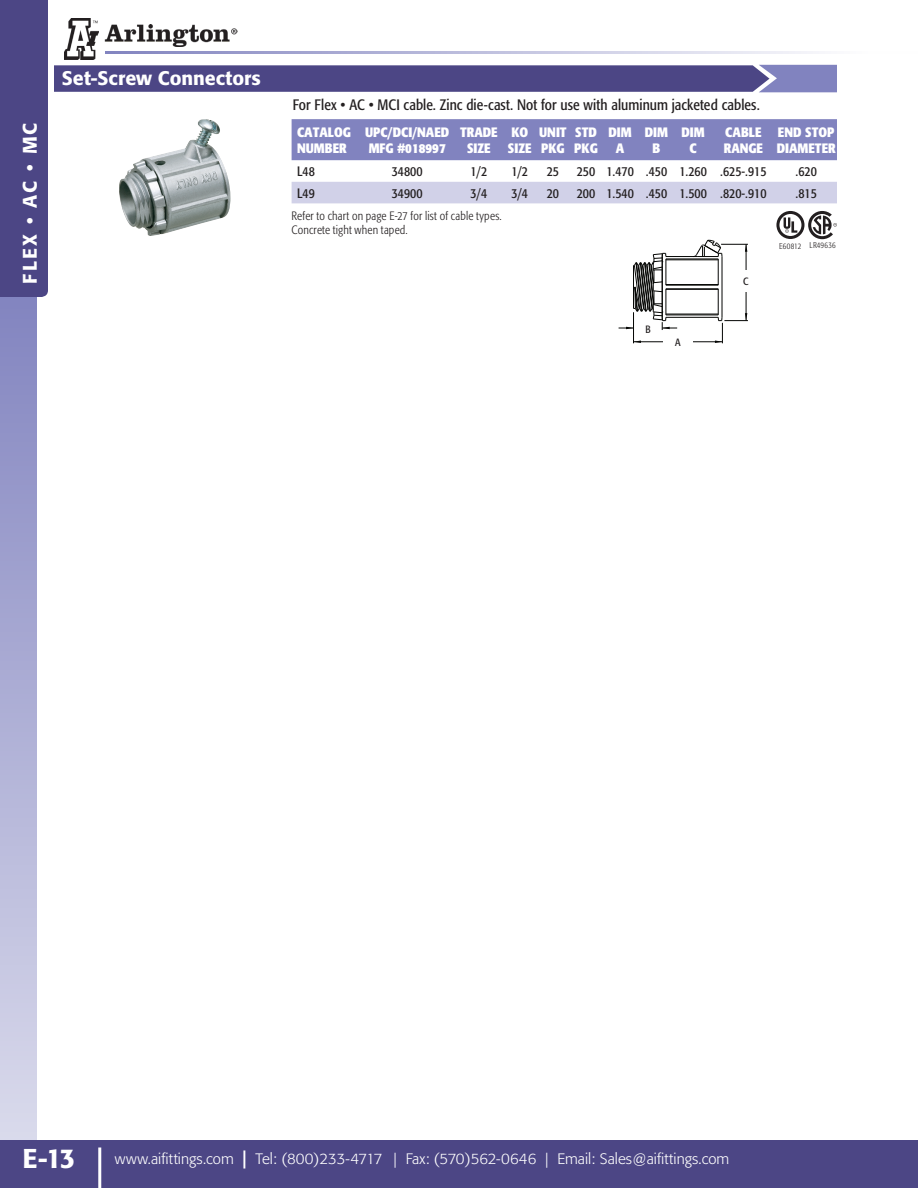
<style>
.page{position:relative;width:918px;height:1188px;background:#fff}
.page>*{position:absolute;margin:0;border:0;box-sizing:border-box;transform-origin:0 0}
.t1{font:500 27px "Formata";color:#fff}
.t2{font:500 19.5px "Formata";letter-spacing:.005em;color:#fff}
.t3{font:300 15px "Formata";color:#fff}
.t4{font:condensed 15px "Formata";letter-spacing:.005em;color:#231f20}
.t5{font:700 condensed 13.5px "Formata";color:#fff}
.t6{font:condensed 13.5px "Formata";color:#231f20}
.t7{font:300 condensed 12px "Formata";letter-spacing:.015em;color:#231f20}
.t8{font:condensed 10.5px "Formata";color:#231f20}
.t9{font:300 condensed 8.25px "Formata";letter-spacing:.025em;color:#231f20}
.s1{font-weight:500;font-size:18px}
</style>
<div class="page">
<hr style="left:105px;top:52px;width:813px;height:2px;background:#8183bf">
<div style="left:0;top:294px;width:37px;height:894px;background:linear-gradient(to bottom,#8284c0,#dedfee)"></div>
<div style="left:0;top:1140px;width:918px;height:48px;background:#4c4685"></div>
<hr style="left:98px;top:1148px;width:3px;height:40px;background:#fff">
<div style="left:0;top:0;width:48px;height:297px;background:#4c4685"></div>
<img style="left:65px;top:18px;width:34px;height:41px">
<img style="left:104px;top:24px;width:133px;height:22px">
<img style="left:119px;top:119px;width:83px;height:117px">
<svg style="left:619px;top:239px;width:129px;height:105px"></svg>
<div style="left:663px;top:334px;width:29px;height:16px;background:#fff"></div>
<div style="left:636px;top:322px;width:24px;height:14px;background:#fff"></div>
<div style="left:730px;top:270px;width:32px;height:22px;background:#fff"></div>
<svg style="left:54px;top:65px;width:783px;height:27px;background:#55508d"></svg>
<svg style="left:776px;top:211px;width:61px;height:28px"></svg>
<div style="left:292px;top:119px;width:545px;height:41px;background:#8183bf"></div>
<div style="left:292px;top:182px;width:545px;height:21px;background:#d1d1e8"></div>
<h2 class="t2" style="left:18px;top:284px;width:162px;rotate:-90deg">FLEX • AC • MC</h2>
<p class="t2" style="left:62px;top:67px;width:200px">Set-Screw Connectors</p>
<p class="t4" style="left:293px;top:95px;width:469px">For Flex • AC • MCI cable. Zinc die-cast. Not for use with aluminum jacketed cables.</p>
<p class="t5" style="left:297px;top:124px;width:55px">CATALOG</p>
<p class="t5" style="left:297px;top:140px;width:51px">NUMBER</p>
<p class="t5" style="left:365px;top:124px;width:86px">UPC/DCI/NAED</p>
<p class="t5" style="left:369px;top:140px;width:79px">MFG #018997</p>
<p class="t5" style="left:460px;top:124px;width:39px">TRADE</p>
<p class="t5" style="left:467px;top:140px;width:25px">SIZE</p>
<p class="t5" style="left:511px;top:124px;width:18px">KO</p>
<p class="t5" style="left:508px;top:140px;width:25px">SIZE</p>
<p class="t5" style="left:539px;top:124px;width:29px">UNIT</p>
<p class="t5" style="left:541px;top:140px;width:25px">PKG</p>
<p class="t5" style="left:575px;top:124px;width:23px">STD</p>
<p class="t5" style="left:574px;top:140px;width:25px">PKG</p>
<p class="t5" style="left:609px;top:124px;width:25px">DIM</p>
<p class="t5" style="left:616px;top:140px;width:10px">A</p>
<p class="t5" style="left:645px;top:124px;width:25px">DIM</p>
<p class="t5" style="left:653px;top:140px;width:9px">B</p>
<p class="t5" style="left:681px;top:124px;width:25px">DIM</p>
<p class="t5" style="left:689px;top:140px;width:9px">C</p>
<p class="t5" style="left:725px;top:124px;width:38px">CABLE</p>
<p class="t5" style="left:724px;top:140px;width:41px">RANGE</p>
<p class="t5" style="left:778px;top:124px;width:58px">END STOP</p>
<p class="t5" style="left:777px;top:140px;width:61px">DIAMETER</p>
<p class="t6" style="left:297px;top:163px;width:19px">L48</p>
<p class="t6" style="left:392px;top:163px;width:32px">34800</p>
<p class="t6" style="left:471px;top:163px;width:18px">1/2</p>
<p class="t6" style="left:512px;top:163px;width:18px">1/2</p>
<p class="t6" style="left:547px;top:163px;width:14px">25</p>
<p class="t6" style="left:577px;top:163px;width:20px">250</p>
<p class="t6" style="left:606px;top:163px;width:29px">1.470</p>
<p class="t6" style="left:646px;top:163px;width:23px">.450</p>
<p class="t6" style="left:679px;top:163px;width:29px">1.260</p>
<p class="t6" style="left:720px;top:163px;width:48px">.625-.915</p>
<p class="t6" style="left:796px;top:163px;width:23px">.620</p>
<p class="t6" style="left:297px;top:185px;width:19px">L49</p>
<p class="t6" style="left:392px;top:185px;width:32px">34900</p>
<p class="t6" style="left:471px;top:185px;width:18px">3/4</p>
<p class="t6" style="left:512px;top:185px;width:18px">3/4</p>
<p class="t6" style="left:547px;top:185px;width:14px">20</p>
<p class="t6" style="left:577px;top:185px;width:20px">200</p>
<p class="t6" style="left:606px;top:185px;width:29px">1.540</p>
<p class="t6" style="left:646px;top:185px;width:23px">.450</p>
<p class="t6" style="left:679px;top:185px;width:29px">1.500</p>
<p class="t6" style="left:720px;top:185px;width:48px">.820-.910</p>
<p class="t6" style="left:796px;top:185px;width:23px">.815</p>
<p class="t7" style="left:292px;top:209px;width:212px">Refer to chart on page E-27 for list of cable types.</p>
<p class="t7" style="left:292px;top:223px;width:118px">Concrete tight when taped.</p>
<p class="t8" style="left:646px;top:323px;width:7px">B</p>
<p class="t8" style="left:675px;top:336px;width:7px">A</p>
<p class="t8" style="left:743px;top:275px;width:7px">C</p>
<p class="t9" style="left:779px;top:241px;width:24px">E60812</p>
<p class="t9" style="left:810px;top:241px;width:28px">LR49636</p>
<h1 class="t1" style="left:23px;top:1142px;width:55px">E-13</h1>
<p class="t3" style="left:115px;top:1150px;width:616px">www.aifittings.com <span class="s1">|</span> Tel: (800)233-4717 | Fax: (570)562-0646 | Email: Sales@aifittings.com</p>
</div>
